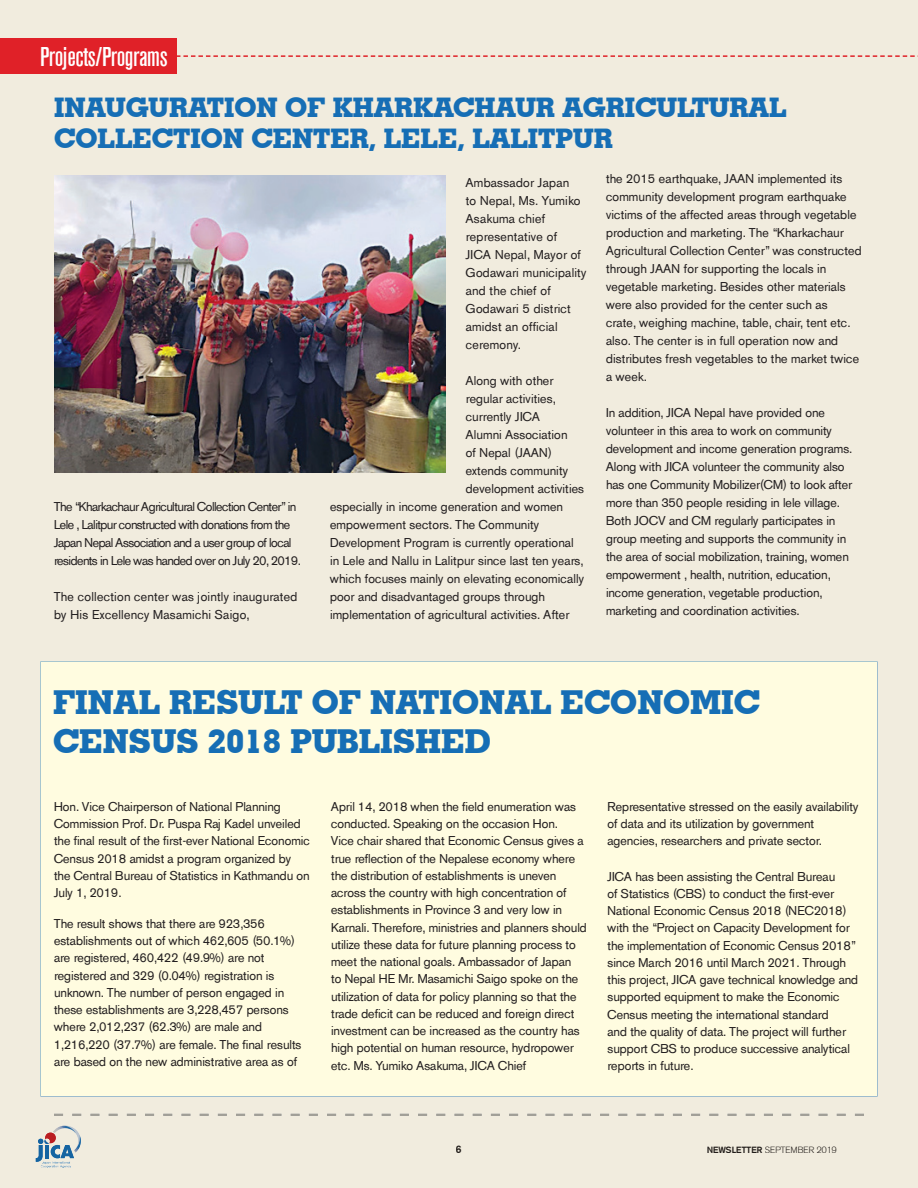
<style>
.page{position:relative;width:918px;height:1188px;background:#f1ecde}
.page>*{position:absolute;margin:0;border:0;box-sizing:border-box;transform-origin:0 0}
.t1{font:700 33px/39.6px "Geometric Slab 703 BT Xtra";color:#166eb5}
.t2{font:700 27px/31.5px "Geometric Slab 703 BT Xtra";color:#166eb5}
.t3{font:500 27px "A750 Sans Cd";color:#fff}
.t4{font:12.75px/17.2px "A750 Sans";color:#231f20}
.t5{font:12.75px/18px "A750 Sans";letter-spacing:.02em;color:#231f20}
.t6{font:12.75px/18px "A750 Sans";letter-spacing:-.04em;color:#231f20}
.t7{font:500 10.8px "A750 Sans";color:#231f20}
.t8{font:300 9px "A750 Sans";color:#231f20}
.s1{font-weight:500}
</style>
<div class="page">
<div style="left:708px;top:1146px;width:54px;height:7px;background:#f1ecde"></div>
<div style="left:765px;top:1146px;width:71px;height:7px;background:#f1ecde"></div>
<div style="left:456px;top:1145px;width:5px;height:8px;background:#f1ecde"></div>
<svg style="left:855px;top:1114px;width:9px;height:2px"></svg>
<svg style="left:837px;top:1114px;width:9px;height:2px"></svg>
<svg style="left:818px;top:1114px;width:10px;height:2px"></svg>
<svg style="left:800px;top:1114px;width:9px;height:2px"></svg>
<svg style="left:782px;top:1114px;width:9px;height:2px"></svg>
<svg style="left:764px;top:1114px;width:9px;height:2px"></svg>
<svg style="left:746px;top:1114px;width:9px;height:2px"></svg>
<svg style="left:727px;top:1114px;width:10px;height:2px"></svg>
<svg style="left:709px;top:1114px;width:9px;height:2px"></svg>
<svg style="left:691px;top:1114px;width:9px;height:2px"></svg>
<svg style="left:673px;top:1114px;width:9px;height:2px"></svg>
<svg style="left:655px;top:1114px;width:9px;height:2px"></svg>
<svg style="left:636px;top:1114px;width:10px;height:2px"></svg>
<svg style="left:618px;top:1114px;width:9px;height:2px"></svg>
<svg style="left:600px;top:1114px;width:9px;height:2px"></svg>
<svg style="left:582px;top:1114px;width:9px;height:2px"></svg>
<svg style="left:564px;top:1114px;width:9px;height:2px"></svg>
<svg style="left:545px;top:1114px;width:10px;height:2px"></svg>
<svg style="left:527px;top:1114px;width:9px;height:2px"></svg>
<svg style="left:509px;top:1114px;width:9px;height:2px"></svg>
<svg style="left:491px;top:1114px;width:9px;height:2px"></svg>
<svg style="left:473px;top:1114px;width:9px;height:2px"></svg>
<svg style="left:454px;top:1114px;width:10px;height:2px"></svg>
<svg style="left:436px;top:1114px;width:9px;height:2px"></svg>
<svg style="left:418px;top:1114px;width:9px;height:2px"></svg>
<svg style="left:400px;top:1114px;width:9px;height:2px"></svg>
<svg style="left:382px;top:1114px;width:9px;height:2px"></svg>
<svg style="left:363px;top:1114px;width:10px;height:2px"></svg>
<svg style="left:345px;top:1114px;width:9px;height:2px"></svg>
<svg style="left:327px;top:1114px;width:9px;height:2px"></svg>
<svg style="left:309px;top:1114px;width:9px;height:2px"></svg>
<svg style="left:291px;top:1114px;width:9px;height:2px"></svg>
<svg style="left:272px;top:1114px;width:10px;height:2px"></svg>
<svg style="left:254px;top:1114px;width:9px;height:2px"></svg>
<svg style="left:236px;top:1114px;width:9px;height:2px"></svg>
<svg style="left:218px;top:1114px;width:9px;height:2px"></svg>
<svg style="left:200px;top:1114px;width:9px;height:2px"></svg>
<svg style="left:181px;top:1114px;width:10px;height:2px"></svg>
<svg style="left:163px;top:1114px;width:9px;height:2px"></svg>
<svg style="left:145px;top:1114px;width:9px;height:2px"></svg>
<svg style="left:127px;top:1114px;width:9px;height:2px"></svg>
<svg style="left:109px;top:1114px;width:9px;height:2px"></svg>
<svg style="left:90px;top:1114px;width:10px;height:2px"></svg>
<svg style="left:72px;top:1114px;width:9px;height:2px"></svg>
<svg style="left:54px;top:1114px;width:9px;height:2px"></svg>
<svg style="left:36px;top:1126px;width:46px;height:36px"></svg>
<img style="left:62px;top:1126px;width:14px;height:7px">
<div style="left:0;top:39px;width:177px;height:35px;background:#e02128"></div>
<svg style="left:177px;top:55px;width:741px;height:2px"></svg>
<img style="left:54px;top:176px;width:392px;height:296px">
<div style="left:40px;top:662px;width:838px;height:434px;background:#fffce0"></div>
<img style="left:42px;top:1149px;width:36px;height:15px">
<h2 class="t3" style="left:40px;top:42px;width:129px">Projects/Programs</h2>
<h2 class="t2" style="left:54px;top:91px;width:734px">INAUGURATION OF KHARKACHAUR AGRICULTURAL<br>COLLECTION CENTER, LELE, LALITPUR</h2>
<p class="t5" style="left:466px;top:174px;width:122px">Ambassador Japan<br>to Nepal, Ms. Yumiko<br>Asakuma chief representative of<br>JICA Nepal, Mayor of<br>Godawari municipality and the chief of<br>Godawari 5 district amidst an official ceremony.</p>
<p class="t4" style="left:466px;top:372px;width:89px">Along with other</p>
<p class="t4" style="left:466px;top:390px;width:91px">regular activities,</p>
<p class="t4" style="left:466px;top:408px;width:76px">currently JICA</p>
<p class="t4" style="left:466px;top:426px;width:103px">Alumni Association</p>
<p class="t4" style="left:466px;top:444px;width:88px">of Nepal (JAAN)</p>
<p class="t4" style="left:466px;top:462px;width:104px">extends community</p>
<p class="t4" style="left:466px;top:480px;width:120px">development activities</p>
<p class="t4" style="left:330px;top:498px;width:234px">especially in income generation and women</p>
<p class="t4" style="left:330px;top:516px;width:211px">empowerment sectors. The Community</p>
<p class="t4" style="left:330px;top:534px;width:245px">Development Program is currently operational</p>
<p class="t4" style="left:330px;top:552px;width:255px">in Lele and Nallu in Lalitpur since last ten years,</p>
<p class="t4" style="left:330px;top:570px;width:256px">which focuses mainly on elevating economically</p>
<p class="t4" style="left:330px;top:588px;width:217px">poor and disadvantaged groups through</p>
<p class="t4" style="left:330px;top:606px;width:241px">implementation of agricultural activities. After</p>
<p class="t4" style="left:606px;top:170px;width:257px;line-height:18px">the 2015 earthquake, JAAN implemented its community development program earthquake victims of the affected areas through vegetable production and marketing. The “Kharkachaur Agricultural Collection Center” was constructed through JAAN for supporting the locals in vegetable marketing. Besides other materials were also provided for the center such as<br>crate, weighing machine, table, chair, tent etc. also. The center is in full operation now and distributes fresh vegetables to the market twice a week.</p>
<p class="t4" style="left:606px;top:404px;width:248px;line-height:18px">In addition, JICA Nepal have provided one volunteer in this area to work on community development and income generation programs.<br>Along with JICA volunteer the community also has one Community Mobilizer(CM) to look after more than 350 people residing in lele village.<br>Both JOCV and CM regularly participates in group meeting and supports the community in the area of social mobilization, training, women empowerment , health, nutrition, education, income generation, vegetable production, marketing and coordination activities.</p>
<p class="t6" style="left:54px;top:498px;width:248px">The “Kharkachaur Agricultural Collection Center” in Lele , Lalitpur constructed with donations from the Japan Nepal Association and a user group of local residents in Lele was handed over on July 20, 2019.</p>
<p class="t5" style="left:54px;top:588px;width:245px">The collection center was jointly inaugurated by His Excellency Masamichi Saigo,</p>
<h1 class="t1" style="left:53px;top:682px;width:708px">FINAL RESULT OF NATIONAL ECONOMIC<br>CENSUS 2018 PUBLISHED</h1>
<p class="t4" style="left:54px;top:798px;width:257px">Hon. Vice Chairperson of National Planning Commission Prof. Dr. Puspa Raj Kadel unveiled the final result of the first-ever National Economic Census 2018 amidst a program organized by the Central Bureau of Statistics in Kathmandu on July 1, 2019.</p>
<p class="t4" style="left:54px;top:915px;width:249px">The result shows that there are 923,356 establishments out of which 462,605 (50.1%) are registered, 460,422 (49.9%) are not registered and 329 (0.04%) registration is unknown. The number of person engaged in these establishments are 3,228,457 persons where 2,012,237 (62.3%) are male and 1,216,220 (37.7%) are female. The final results are based on the new administrative area as of</p>
<p class="t4" style="left:331px;top:798px;width:257px">April 14, 2018 when the field enumeration was conducted. Speaking on the occasion Hon.<br>Vice chair shared that Economic Census gives a true reflection of the Nepalese economy where the distribution of establishments is uneven across the country with high concentration of establishments in Province 3 and very low in Karnali. Therefore, ministries and planners should utilize these data for future planning process to meet the national goals. Ambassador of Japan<br>to Nepal HE Mr. Masamichi Saigo spoke on the utilization of data for policy planning so that the trade deficit can be reduced and foreign direct investment can be increased as the country has high potential on human resource, hydropower etc. Ms. Yumiko Asakuma, JICA Chief</p>
<p class="t4" style="left:607px;top:798px;width:252px">Representative stressed on the easily availability of data and its utilization by government agencies, researchers and private sector.</p>
<p class="t4" style="left:607px;top:868px;width:252px">JICA has been assisting the Central Bureau<br>of Statistics (CBS) to conduct the first-ever National Economic Census 2018 (NEC2018) with the “Project on Capacity Development for the implementation of Economic Census 2018” since March 2016 until March 2021. Through this project, JICA gave technical knowledge and supported equipment to make the Economic Census meeting the international standard<br>and the quality of data. The project will further support CBS to produce successive analytical reports in future.</p>
<p class="t7" style="left:456px;top:1143px;width:7px">6</p>
<p class="t8" style="left:707px;top:1145px;width:131px"><span class="s1">NEWSLETTER</span> SEPTEMBER 2019</p>
</div>
